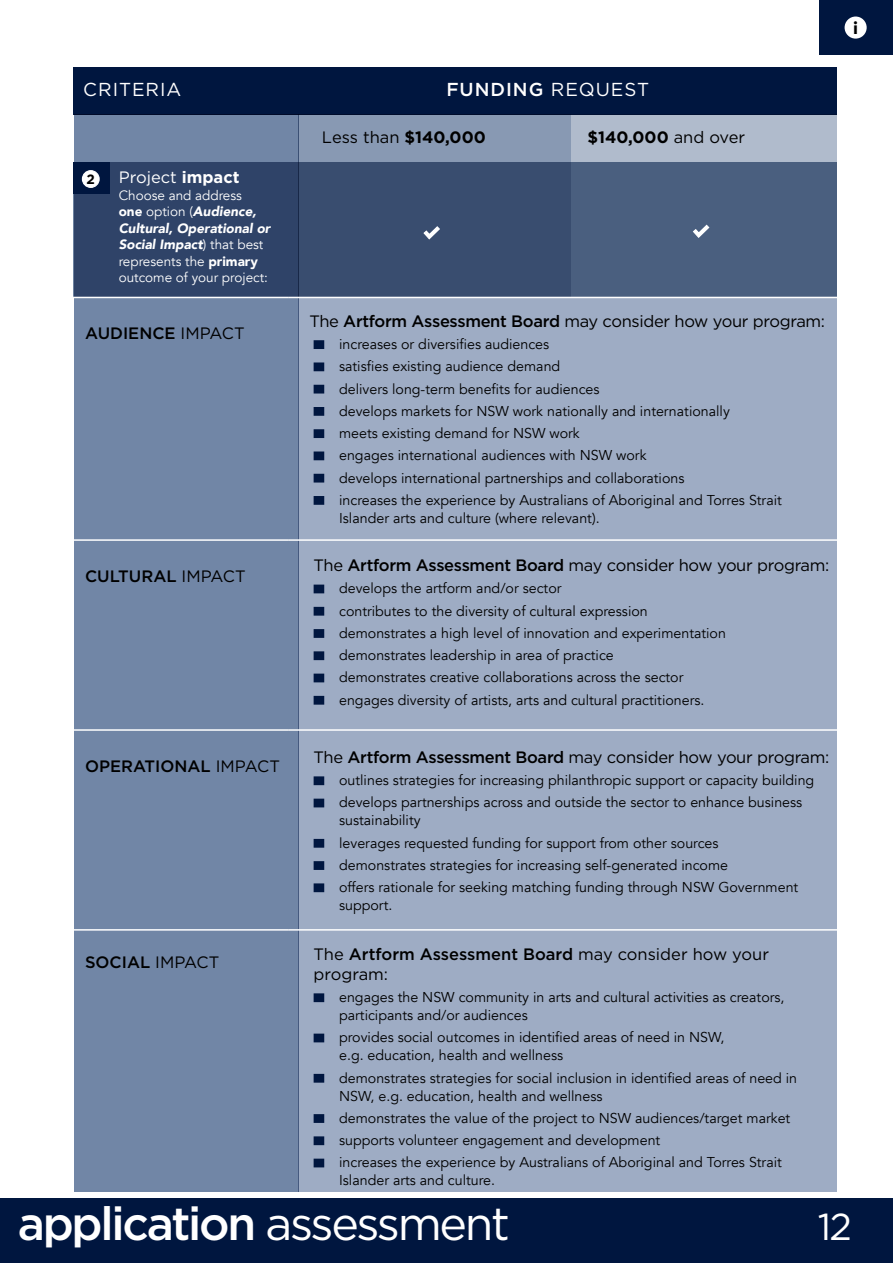
<style>
.page{position:relative;width:893px;height:1263px;background:#fff}
.page>*{position:absolute;margin:0;border:0;box-sizing:border-box;transform-origin:0 0}
.t1{font:500 46.5px "Gotham";letter-spacing:-.05em;color:#fff}
.t2{font:37.5px "Gotham";color:#fff}
.t3{font:500 18.75px "Gotham";letter-spacing:.05em;color:#fff}
.t4{font:18.75px "Gotham";letter-spacing:.05em;color:#fff}
.t5{font:900 17.25px "Circular Std";color:#000}
.t6{font:16.5px "Gotham";letter-spacing:-.02em;color:#000}
.t7{font:16.5px/19.5px "Gotham";color:#000}
.t8{font:500 16.5px "Gotham";color:#000}
.t9{font:700 16.5px "Gotham";color:#000}
.t10{font:16.5px "Gotham";color:#fff}
.t11{font:14.25px/22.2px "Avenir";color:#000}
.t12{font:13.5px/16.5px "Avenir";color:#fff}
.t13{font:700 13.5px "Gotham";color:#000}
.s1{font-weight:400}
.s2{font-weight:700}
.s3{font-weight:900}
.s4{font-weight:900;font-style:italic}
.s5{font-weight:500}
</style>
<div class="page">
<div style="left:0;top:1198px;width:893px;height:65px;background:#00163f"></div>
<div style="left:819px;top:1px;width:74px;height:54px;background:#00163f"></div>
<div style="left:845px;top:17px;width:22px;height:22px;background:#fff;border-radius:50%"></div>
<div style="left:74px;top:67px;width:763px;height:48px;background:#00163f"></div>
<div style="left:298px;top:298px;width:539px;height:894px;background:#9eacc4"></div>
<div style="left:74px;top:115px;width:224px;height:1077px;background:#7186a6"></div>
<div style="left:571px;top:114px;width:266px;height:183px;background:#b0bbcc"></div>
<div style="left:298px;top:114px;width:273px;height:184px;background:#8899b3"></div>
<div style="left:74px;top:163px;width:763px;height:134px;background:linear-gradient(to right,#2a3e63,#4e6382)"></div>
<svg style="left:422px;top:225px;width:19px;height:15px"></svg>
<svg style="left:692px;top:224px;width:18px;height:15px"></svg>
<div style="left:74px;top:163px;width:36px;height:31px;background:#00163f"></div>
<div style="left:82px;top:171px;width:17px;height:16px;background:#fff;border-radius:50%"></div>
<div style="left:82px;top:170px;width:18px;height:18px;border:1px solid #fff;border-radius:50%"></div>
<hr style="left:72px;top:297px;width:216px;height:1px;background:#fff">
<hr style="left:288px;top:297px;width:552px;height:1px;background:#fff">
<hr style="left:72px;top:539px;width:216px;height:2px;background:#fff">
<hr style="left:288px;top:539px;width:552px;height:2px;background:#fff">
<hr style="left:72px;top:729px;width:216px;height:2px;background:#fff">
<hr style="left:288px;top:729px;width:552px;height:2px;background:#fff">
<hr style="left:72px;top:929px;width:216px;height:2px;background:#fff">
<hr style="left:288px;top:929px;width:552px;height:2px;background:#fff">
<div style="left:314px;top:340px;width:10px;height:9px;background:#00163f"></div>
<div style="left:314px;top:362px;width:10px;height:9px;background:#00163f"></div>
<div style="left:314px;top:385px;width:10px;height:8px;background:#00163f"></div>
<div style="left:314px;top:407px;width:10px;height:9px;background:#00163f"></div>
<div style="left:314px;top:429px;width:10px;height:9px;background:#00163f"></div>
<div style="left:314px;top:451px;width:10px;height:9px;background:#00163f"></div>
<div style="left:314px;top:474px;width:10px;height:8px;background:#00163f"></div>
<div style="left:314px;top:496px;width:10px;height:9px;background:#00163f"></div>
<div style="left:314px;top:585px;width:10px;height:8px;background:#00163f"></div>
<div style="left:314px;top:607px;width:10px;height:9px;background:#00163f"></div>
<div style="left:314px;top:629px;width:10px;height:9px;background:#00163f"></div>
<div style="left:314px;top:651px;width:10px;height:9px;background:#00163f"></div>
<div style="left:314px;top:674px;width:10px;height:8px;background:#00163f"></div>
<div style="left:314px;top:696px;width:10px;height:9px;background:#00163f"></div>
<div style="left:314px;top:776px;width:10px;height:9px;background:#00163f"></div>
<div style="left:314px;top:799px;width:10px;height:8px;background:#00163f"></div>
<div style="left:314px;top:839px;width:10px;height:9px;background:#00163f"></div>
<div style="left:314px;top:861px;width:10px;height:9px;background:#00163f"></div>
<div style="left:314px;top:883px;width:10px;height:9px;background:#00163f"></div>
<div style="left:314px;top:993px;width:10px;height:9px;background:#00163f"></div>
<div style="left:314px;top:1033px;width:10px;height:9px;background:#00163f"></div>
<div style="left:314px;top:1074px;width:10px;height:9px;background:#00163f"></div>
<div style="left:314px;top:1114px;width:10px;height:9px;background:#00163f"></div>
<div style="left:314px;top:1136px;width:10px;height:9px;background:#00163f"></div>
<div style="left:314px;top:1158px;width:10px;height:9px;background:#00163f"></div>
<h3 class="t4" style="left:83px;top:77px;width:99px">CRITERIA</h3>
<h3 class="t3" style="left:446px;top:77px;width:204px">FUNDING <span class="s1">REQUEST</span></h3>
<p class="t13" style="left:86px;top:170px;width:10px">2</p>
<p class="t10" style="left:119px;top:167px;width:122px">Project <span class="s2">impact</span></p>
<p class="t12" style="left:119px;top:187px;width:153px">Choose and address<br><span class="s3">one</span> option (<span class="s4">Audience,<br>Cultural, Operational or<br>Social Impact</span>) that best represents the <span class="s3">primary </span>outcome of your project:</p>
<p class="t8" style="left:85px;top:323px;width:161px">AUDIENCE <span class="s1">IMPACT</span></p>
<p class="t8" style="left:85px;top:565px;width:162px">CULTURAL <span class="s1">IMPACT</span></p>
<p class="t8" style="left:85px;top:755px;width:196px">OPERATIONAL <span class="s1">IMPACT</span></p>
<p class="t7" style="left:322px;top:127px;width:165px">Less than <span class="s2">$140,000</span></p>
<p class="t9" style="left:587px;top:126px;width:159px">$140,000 <span class="s1">and over</span></p>
<p class="t6" style="left:309px;top:310px;width:517px">The <span class="s5">Artform Assessment Board</span> may consider how your program:</p>
<p class="t11" style="left:339px;top:333px;width:444px">increases or diversifies audiences<br>satisfies existing audience demand<br>delivers long-term benefits for audiences<br>develops markets for NSW work nationally and internationally<br>meets existing demand for NSW work<br>engages international audiences with NSW work<br>develops international partnerships and collaborations<br>increases the experience by Australians of Aboriginal and Torres Strait</p>
<p class="t11" style="left:339px;top:507px;width:262px">Islander arts and culture (where relevant).</p>
<p class="t6" style="left:314px;top:555px;width:517px">The <span class="s5">Artform Assessment Board</span> may consider how your program:</p>
<p class="t11" style="left:339px;top:578px;width:388px">develops the artform and/or sector<br>contributes to the diversity of cultural expression demonstrates a high level of innovation and experimentation demonstrates leadership in area of practice<br>demonstrates creative collaborations across the sector engages diversity of artists, arts and cultural practitioners.</p>
<p class="t6" style="left:314px;top:746px;width:517px">The <span class="s5">Artform Assessment Board</span> may consider how your program:</p>
<p class="t11" style="left:339px;top:769px;width:477px">outlines strategies for increasing philanthropic support or capacity building develops partnerships across and outside the sector to enhance business</p>
<p class="t11" style="left:339px;top:810px;width:461px">sustainability<br>leverages requested funding for support from other sources demonstrates strategies for increasing self-generated income<br>offers rationale for seeking matching funding through NSW Government</p>
<p class="t11" style="left:339px;top:894px;width:55px">support.</p>
<p class="t8" style="left:85px;top:951px;width:136px">SOCIAL <span class="s1">IMPACT</span></p>
<p class="t7" style="left:314px;top:944px;width:457px">The <span class="s5">Artform Assessment Board</span> may consider how your program:</p>
<p class="t11" style="left:339px;top:988px;width:447px;line-height:18px">engages the NSW community in arts and cultural activities as creators, participants and/or audiences</p>
<p class="t11" style="left:339px;top:1029px;width:387px;line-height:18px">provides social outcomes in identified areas of need in NSW, e.g. education, health and wellness</p>
<p class="t11" style="left:339px;top:1069px;width:460px;line-height:18px">demonstrates strategies for social inclusion in identified areas of need in<br>NSW, e.g. education, health and wellness</p>
<p class="t11" style="left:339px;top:1107px;width:453px">demonstrates the value of the project to NSW audiences/target market supports volunteer engagement and development<br>increases the experience by Australians of Aboriginal and Torres Strait</p>
<p class="t11" style="left:339px;top:1170px;width:157px">Islander arts and culture.</p>
<p class="t5" style="left:853px;top:17px;width:6px">i</p>
<h1 class="t1" style="left:18px;top:1193px;width:494px">application <span class="s1">assessment</span></h1>
<h2 class="t2" style="left:818px;top:1203px;width:36px">12</h2>
</div>
